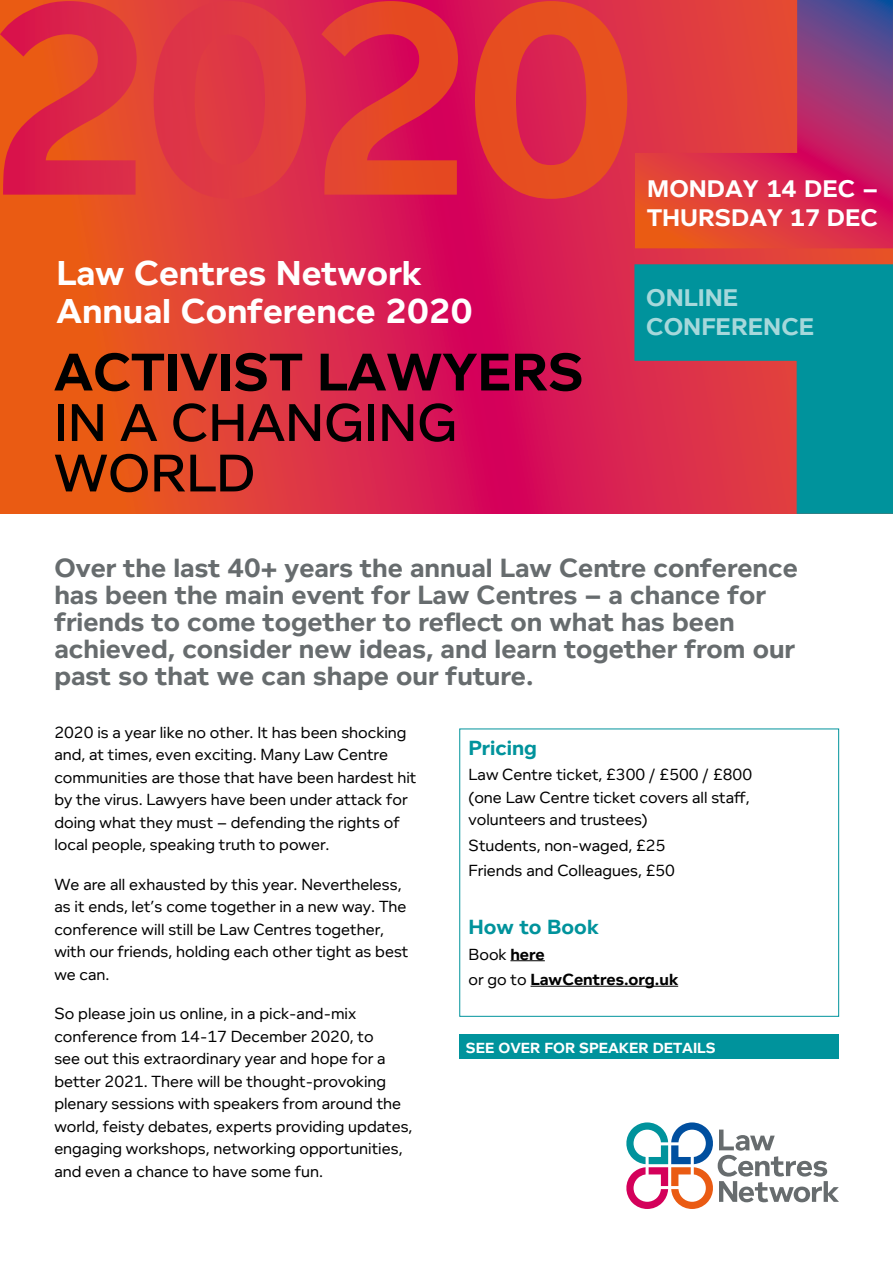
<style>
.page{position:relative;width:893px;height:1263px;background:#fff}
.page>*{position:absolute;margin:0;border:0;box-sizing:border-box;transform-origin:0 0}
.t1{font:500 54.15px/50.6px "Foundry Context W03";color:#000}
.t2{font:700 54.15px "Foundry Context W03";color:#000}
.t3{font:700 35.4px/38.2px "Foundry Context W03";color:#fff}
.t4{font:700 27px/27px "Foundry Context W03";color:#676c6e}
.t5{font:700 24.75px/28.5px "Foundry Context W03";color:#a6d8db}
.t6{font:700 24.6px/28.5px "Foundry Context W03";color:#fff}
.t7{font:700 21px "Foundry Context W03";color:#00939c}
.t8{font:16.5px/22.5px "Foundry Context W03";color:#000}
.t9{font:700 16.5px/25.5px "Foundry Context W03";color:#000}
.t10{font:700 15px "Foundry Context W03";color:#fff}
.s1{font-weight:400}
</style>
<div class="page">
<svg style="left:0;top:0;width:893px;height:513px;background:#de323f"></svg>
<svg style="left:626px;top:1122px;width:213px;height:87px"></svg>
<svg style="left:0;top:1px;width:627px;height:198px;background:#df363b"></svg>
<svg style="left:634px;top:264px;width:259px;height:250px;background:#556e7b"></svg>
<svg style="left:635px;top:0;width:258px;height:248px;background:#cb394e"></svg>
<hr style="left:510px;top:960px;width:35px;height:1px;background:#000">
<hr style="left:531px;top:986px;width:147px;height:1px;background:#000">
<div style="left:459px;top:729px;width:380px;height:288px;border:1px solid #00939c"></div>
<div style="left:459px;top:1034px;width:380px;height:25px;background:#00939c"></div>
<h2 class="t3" style="left:56px;top:253px;width:417px">Law Centres Network<br>Annual Conference 2020</h2>
<h1 class="t2" style="left:54px;top:340px;width:532px">ACTIVIST LAWYERS</h1>
<h1 class="t1" style="left:54px;top:396px;width:405px">IN A CHANGING<br>WORLD</h1>
<h3 class="t6" style="left:647px;top:175px;width:232px">MONDAY 14 DEC –<br>THURSDAY 17 DEC</h3>
<h3 class="t5" style="left:646px;top:283px;width:169px">ONLINE<br>CONFERENCE</h3>
<p class="t4" style="left:54px;top:554px;width:745px">Over the last 40+ years the annual Law Centre conference has been the main event for Law Centres – a chance for friends to come together to reflect on what has been achieved, consider new ideas, and learn together from our past so that we can shape our future.</p>
<p class="t8" style="left:54px;top:720px;width:364px">2020 is a year like no other. It has been shocking and, at times, even exciting. Many Law Centre communities are those that have been hardest hit by the virus. Lawyers have been under attack for doing what they must – defending the rights of local people, speaking truth to power.</p>
<p class="t8" style="left:54px;top:873px;width:356px">We are all exhausted by this year. Nevertheless, as it ends, let’s come together in a new way. The conference will still be Law Centres together, with our friends, holding each other tight as best we can.</p>
<p class="t8" style="left:54px;top:1002px;width:360px">So please join us online, in a pick-and-mix conference from 14-17 December 2020, to<br>see out this extraordinary year and hope for a better 2021. There will be thought-provoking plenary sessions with speakers from around the world, feisty debates, experts providing updates, engaging workshops, networking opportunities, and even a chance to have some fun.</p>
<p class="t7" style="left:469px;top:735px;width:70px">Pricing</p>
<p class="t8" style="left:469px;top:763px;width:285px">Law Centre ticket, £300 / £500 / £800 (one Law Centre ticket covers all staff, volunteers and trustees)</p>
<p class="t8" style="left:469px;top:832px;width:208px;line-height:25.5px">Students, non-waged, £25<br>Friends and Colleagues, £50</p>
<p class="t7" style="left:469px;top:915px;width:132px">How to Book</p>
<p class="t9" style="left:469px;top:941px;width:211px"><span class="s1">Book</span> here<br><span class="s1">or go to</span> LawCentres.org.uk</p>
<p class="t10" style="left:466px;top:1039px;width:251px">SEE OVER FOR SPEAKER DETAILS</p>
</div>
